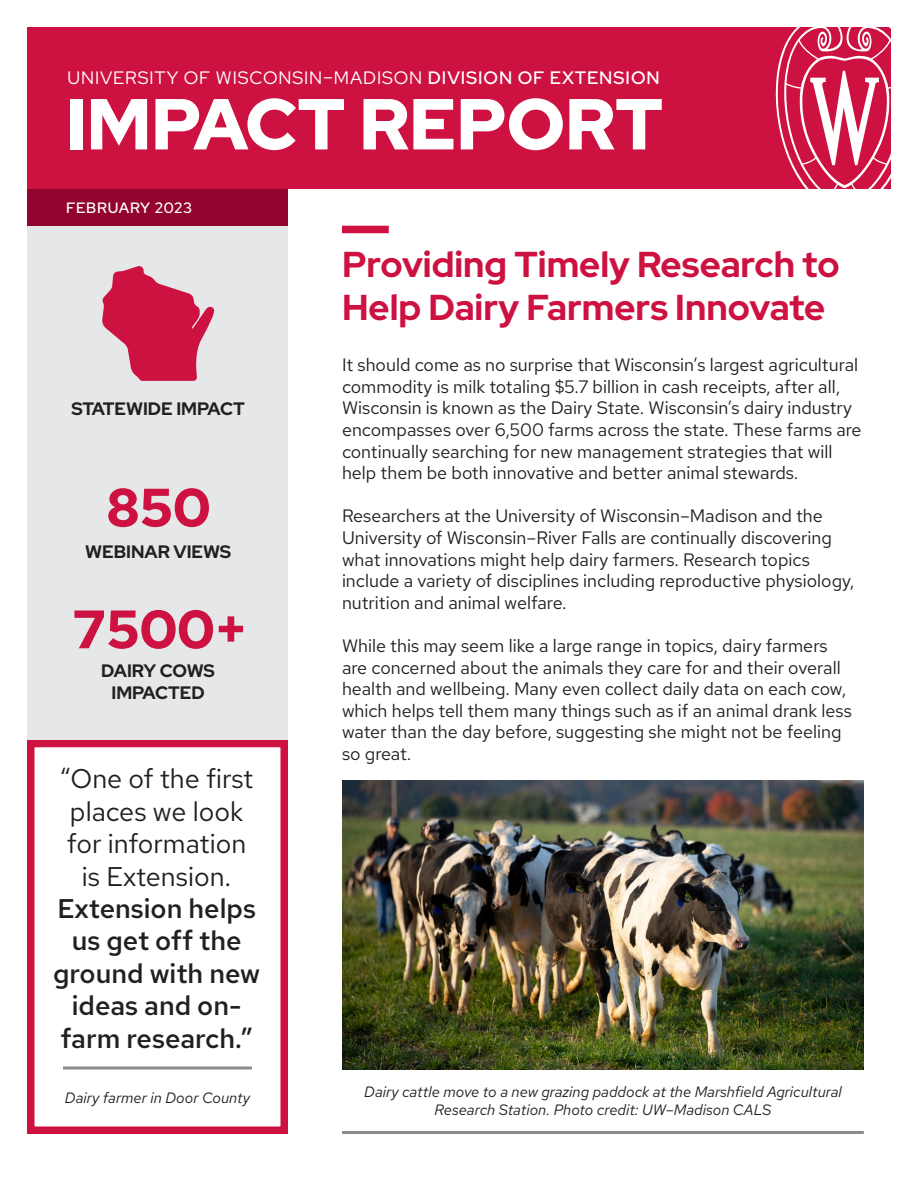
<style>
.page{position:relative;width:918px;height:1188px;background:#fff}
.page>*{position:absolute;margin:0;border:0;box-sizing:border-box;transform-origin:0 0}
.t1{font:900 72px "Red Hat Display";color:#fff}
.t2{font:900 54px "Red Hat Display";color:#cd1141}
.t3{font:800 36px/43.2px "Red Hat Display";color:#cd1141}
.t4{font:600 27px/32.4px "Red Hat Text";color:#231f20;text-align:center}
.t5{font:18px/21.6px "Red Hat Text";color:#231f20}
.t6{font:18px "Red Hat Display";letter-spacing:.05em;color:#fff}
.t7{font:800 18px/21.6px "Red Hat Display";color:#231f20;text-align:center}
.t8{font:italic 15px/18px "Red Hat Text";color:#231f20;text-align:center}
.t9{font:500 15px "Red Hat Display";letter-spacing:.05em;color:#fff}
.s1{font-weight:500}
.s2{font-weight:400}
</style>
<div class="page">
<div style="left:27px;top:27px;width:864px;height:162px;background:#cd1141"></div>
<div style="left:27px;top:740px;width:261px;height:394px;border:8px solid #cd1141"></div>
<div style="left:27px;top:226px;width:261px;height:514px;background:#e6e7e9"></div>
<div style="left:27px;top:189px;width:261px;height:37px;background:#92042e"></div>
<svg style="left:775px;top:27px;width:116px;height:162px"></svg>
<div style="left:342px;top:226px;width:47px;height:7px;background:#cd1141"></div>
<svg style="left:102px;top:266px;width:113px;height:115px"></svg>
<svg style="left:63px;top:1066px;width:189px;height:4px"></svg>
<img style="left:342px;top:781px;width:522px;height:289px">
<hr style="left:342px;top:1131px;width:522px;height:3px;background:#8a8c8f">
<p class="t6" style="left:68px;top:66px;width:594px">UNIVERSITY OF WISCONSIN–MADISON <span class="s1">DIVISION OF EXTENSION</span></p>
<p class="t1" style="left:66px;top:77px;width:599px">IMPACT REPORT</p>
<p class="t9" style="left:66px;top:198px;width:128px">FEBRUARY 2023</p>
<p class="t7" style="left:71px;top:398px;width:175px">STATEWIDE IMPACT</p>
<p class="t2" style="left:106px;top:472px;width:106px">850</p>
<p class="t7" style="left:85px;top:541px;width:148px">WEBINAR VIEWS</p>
<p class="t2" style="left:73px;top:594px;width:176px">7500+</p>
<p class="t7" style="left:101px;top:659px;width:115px">DAIRY COWS<br>IMPACTED</p>
<p class="t4" style="left:53px;top:762px;width:209px"><span class="s2">“One of the first places we look for information<br>is Extension.<br></span>Extension helps us get off the ground with new ideas and on&shy;farm research.”</p>
<p class="t8" style="left:65px;top:1089px;width:187px">Dairy farmer in Door County</p>
<p class="t3" style="left:342px;top:242px;width:499px">Providing Timely Research to<br>Help Dairy Farmers Innovate</p>
<p class="t5" style="left:342px;top:354px;width:521px">It should come as no surprise that Wisconsin’s largest agricultural commodity is milk totaling $5.7 billion in cash receipts, after all, Wisconsin is known as the Dairy State. Wisconsin’s dairy industry encompasses over 6,500 farms across the state. These farms are continually searching for new management strategies that will help them be both innovative and better animal stewards.</p>
<p class="t5" style="left:342px;top:505px;width:514px">Researchers at the University of Wisconsin–Madison and the University of Wisconsin–River Falls are continually discovering what innovations might help dairy farmers. Research topics include a variety of disciplines including reproductive physiology, nutrition and animal welfare.</p>
<p class="t5" style="left:342px;top:635px;width:511px">While this may seem like a large range in topics, dairy farmers are concerned about the animals they care for and their overall health and wellbeing. Many even collect daily data on each cow, which helps tell them many things such as if an animal drank less water than the day before, suggesting she might not be feeling so great.</p>
<p class="t8" style="left:364px;top:1083px;width:479px">Dairy cattle move to a new grazing paddock at the Marshfield Agricultural<br>Research Station. Photo credit: UW–Madison CALS</p>
</div>
